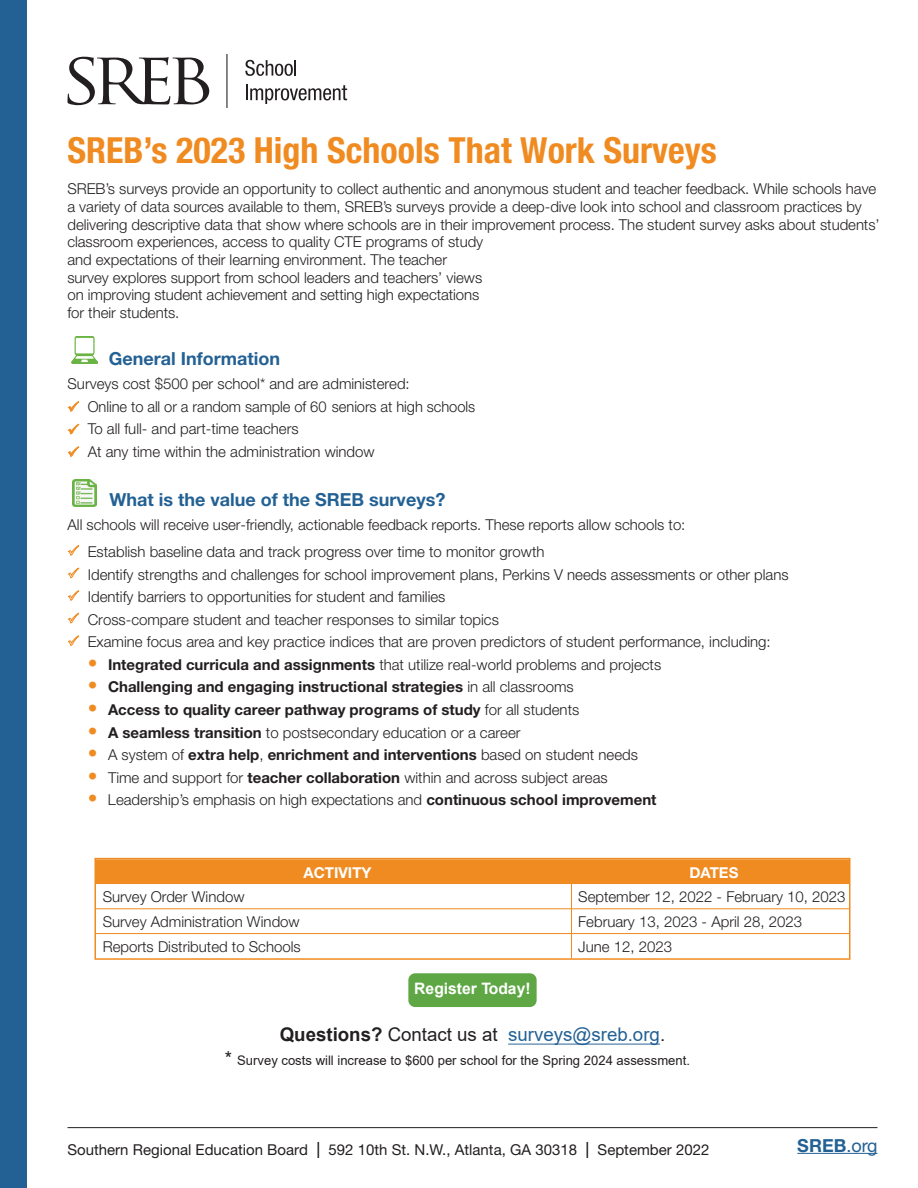
<style>
.page{position:relative;width:918px;height:1188px;background:#fff}
.page>*{position:absolute;margin:0;border:0;box-sizing:border-box;transform-origin:0 0}
.t1{font:700 condensed 36px "Helvetica Neue";color:#f08b21}
.t2{font:18.75px "Arial";color:#236194}
.t3{font:700 18px "Helvetica Neue";color:#236194}
.t4{font:700 15.75px "Arial";color:#fff}
.t5{font:300 15px/17.7px "Helvetica Neue";color:#231f20}
.t6{font:700 15px "Helvetica Neue";color:#231f20}
.t7{font:15px "Helvetica Neue";color:#231f20}
.t8{font:700 15px "Helvetica Neue";color:#fff}
.t9{font:13.2px "Arial";color:#231f20}
.s1{color:#f08b21}
.s2{font-size:19.5px;color:#f08b21}
.s3{font-weight:700}
.s4{font-weight:300;font-size:19.5px;color:#f08b21}
.s5{font-weight:300}
.s6{font-weight:700;color:#231f20}
.s7{color:#231f20}
.s8{font-size:18.75px}
.s9{font-size:22.5px}
.s10{font-weight:400}
</style>
<div class="page">
<hr style="left:797px;top:1153px;width:80px;height:1px;background:#236194">
<svg style="left:245px;top:60px;width:51px;height:16px"></svg>
<svg style="left:246px;top:85px;width:101px;height:19px"></svg>
<hr style="left:226px;top:54px;width:1px;height:54px;background:#231f20">
<svg style="left:68px;top:57px;width:141px;height:48px"></svg>
<hr style="left:68px;top:1127px;width:810px;height:1px;background:#231f20">
<div style="left:0;top:0;width:27px;height:1188px;background:#236194"></div>
<svg style="left:98px;top:861px;width:749px;height:96px"></svg>
<div style="left:95px;top:858px;width:755px;height:102px;border:2px solid #f08b21"></div>
<div style="left:408px;top:973px;width:129px;height:34px;background:#5ea744;border-radius:7px"></div>
<hr style="left:508px;top:1044px;width:152px;height:1px;background:#236194">
<img style="left:73px;top:480px;width:24px;height:27px">
<img style="left:72px;top:337px;width:26px;height:27px">
<h1 class="t1" style="left:68px;top:128px;width:651px">SREB’s 2023 High Schools That Work Surveys</h1>
<p class="t5" style="left:67px;top:180px;width:814px">SREB’s surveys provide an opportunity to collect authentic and anonymous student and teacher feedback. While schools have a variety of data sources available to them, SREB’s surveys provide a deep-dive look into school and classroom practices by delivering descriptive data that show where schools are in their improvement process. The student survey asks about students’ classroom experiences, access to quality CTE programs of study<br>and expectations of their learning environment. The teacher<br>survey explores support from school leaders and teachers’ views<br>on improving student achievement and setting high expectations<br>for their students.</p>
<p class="t3" style="left:109px;top:347px;width:173px">General Information</p>
<p class="t5" style="left:68px;top:375px;width:344px">Surveys cost $500 per school* and are administered:</p>
<p class="t5" style="left:68px;top:397px;width:409px"><span class="s1">✓</span> Online to all or a random sample of 60 seniors at high schools</p>
<p class="t5" style="left:68px;top:420px;width:233px"><span class="s1">✓</span> To all full- and part-time teachers</p>
<p class="t5" style="left:68px;top:442px;width:309px"><span class="s1">✓</span> At any time within the administration window</p>
<p class="t3" style="left:110px;top:488px;width:337px">What is the value of the SREB surveys?</p>
<p class="t5" style="left:68px;top:516px;width:619px">All schools will receive user-friendly, actionable feedback reports. These reports allow schools to:</p>
<p class="t5" style="left:68px;top:543px;width:479px"><span class="s1">✓</span> Establish baseline data and track progress over time to monitor growth</p>
<p class="t5" style="left:68px;top:565px;width:723px"><span class="s1">✓</span> Identify strengths and challenges for school improvement plans, Perkins V needs assessments or other plans</p>
<p class="t5" style="left:68px;top:588px;width:380px"><span class="s1">✓</span> Identify barriers to opportunities for student and families</p>
<p class="t5" style="left:68px;top:610px;width:433px"><span class="s1">✓</span> Cross-compare student and teacher responses to similar topics</p>
<p class="t5" style="left:68px;top:633px;width:705px"><span class="s1">✓</span> Examine focus area and key practice indices that are proven predictors of student performance, including:</p>
<p class="t5" style="left:88px;top:655px;width:575px"><span class="s2">•</span> <span class="s3">Integrated curricula and assignments</span> that utilize real-world problems and projects</p>
<p class="t6" style="left:88px;top:678px;width:487px"><span class="s4">•</span> Challenging and engaging instructional strategies <span class="s5">in all classrooms</span></p>
<p class="t6" style="left:88px;top:700px;width:493px"><span class="s4">•</span> Access to quality career pathway programs of study <span class="s5">for all students</span></p>
<p class="t5" style="left:88px;top:723px;width:434px"><span class="s2">•</span> <span class="s3">A seamless transition</span> to postsecondary education or a career</p>
<p class="t6" style="left:88px;top:745px;width:552px"><span class="s4">•</span> <span class="s5">A system of</span> extra help<span class="s5">,</span> enrichment and interventions <span class="s5">based on student needs</span></p>
<p class="t5" style="left:88px;top:768px;width:521px"><span class="s2">•</span> Time and support for <span class="s3">teacher collaboration</span> within and across subject areas</p>
<p class="t5" style="left:88px;top:791px;width:570px"><span class="s2">•</span> Leadership’s emphasis on high expectations and <span class="s3">continuous school improvement</span></p>
<p class="t8" style="left:303px;top:863px;width:70px">ACTIVITY</p>
<p class="t8" style="left:690px;top:863px;width:50px">DATES</p>
<p class="t5" style="left:103px;top:888px;width:143px">Survey Order Window</p>
<p class="t5" style="left:578px;top:888px;width:269px">September 12, 2022 - February 10, 2023</p>
<p class="t5" style="left:103px;top:913px;width:199px">Survey Administration Window</p>
<p class="t5" style="left:578px;top:913px;width:226px">February 13, 2023 - April 28, 2023</p>
<p class="t5" style="left:103px;top:937px;width:200px">Reports Distributed to Schools</p>
<p class="t5" style="left:578px;top:937px;width:95px">June 12, 2023</p>
<p class="t4" style="left:414px;top:978px;width:118px">Register Today!</p>
<p class="t2" style="left:280px;top:1021px;width:387px"><span class="s6">Questions?</span> <span class="s7">Contact us at</span> surveys@sreb.org<span class="s7">.</span></p>
<p class="t9" style="left:225px;top:1052px;width:467px"><span class="s8">*</span> Survey costs will increase to $600 per school for the Spring 2024 assessment.</p>
<p class="t7" style="left:68px;top:1141px;width:643px">Southern Regional Education Board <span class="s9">I</span> 592 10th St. N.W., Atlanta, GA 30318 <span class="s9">I</span> September 2022</p>
<p class="t3" style="left:797px;top:1134px;width:82px">SREB<span class="s10">.org</span></p>
</div>
